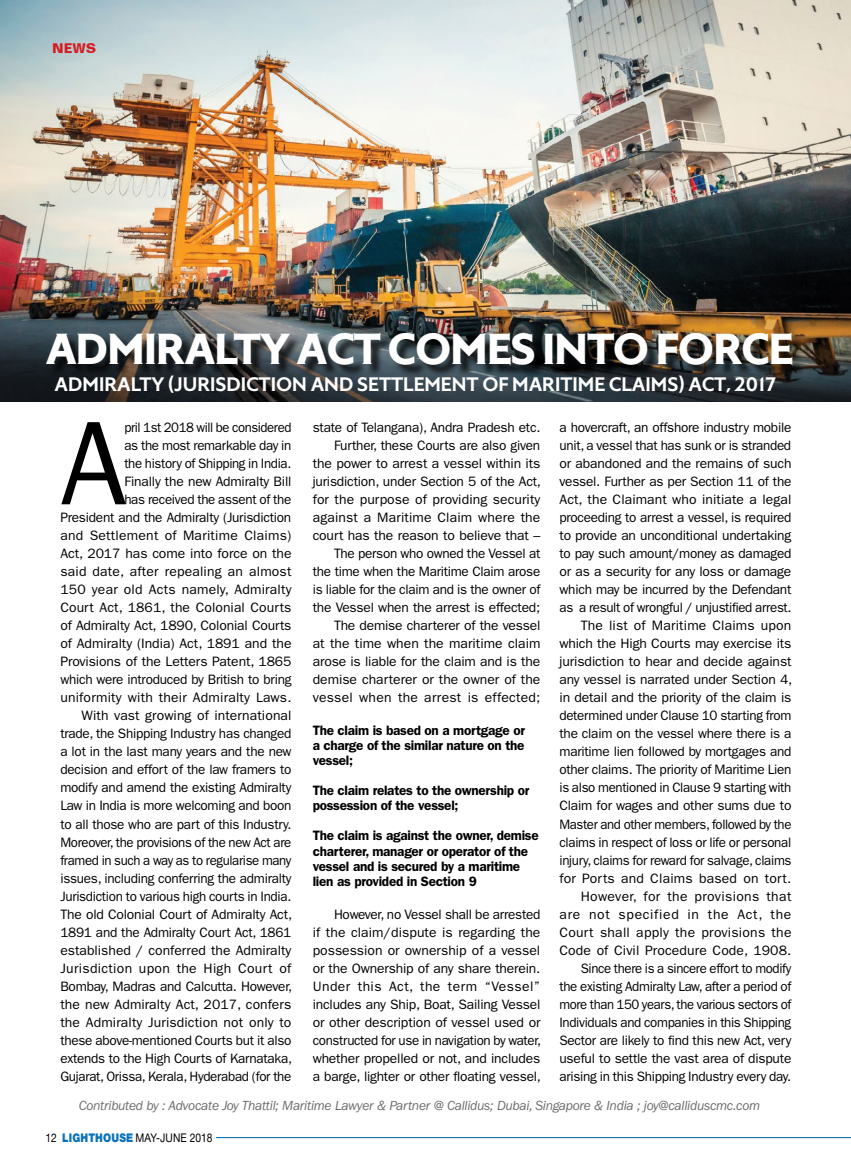
<style>
.page{position:relative;width:851px;height:1170px;background:#fff}
.page>*{position:absolute;margin:0;border:0;box-sizing:border-box;transform-origin:0 0}
.t1{font:119.7px "ITC Franklin Gothic Std";color:#000}
.t2{font:700 40.35px "Massimo W00";letter-spacing:-.02em;color:#fff}
.t3{font:600 18.15px "Massimo W00";color:#fff}
.t4{font:13.65px/18px "ITC Franklin Gothic Std";letter-spacing:-.015em;color:#000;text-align:right}
.t5{font:13.65px/18px "ITC Franklin Gothic Std";letter-spacing:-.015em;color:#000;text-align:right;scale:.96 1}
.t6{font:600 13.65px/15px "ITC Franklin Gothic Std";letter-spacing:-.02em;color:#000}
.t7{font:italic 13.65px "ITC Franklin Gothic Std";letter-spacing:-.02em;color:#6b6c6f}
.t8{font:700 13.5px "Folio BT";color:#d41d22}
.t9{font:12px "Helvetica Neue Cyr";letter-spacing:.005em;color:#000;scale:.85 1}
.s1{font-family:"Helvetica Neue"}
.s2{font-weight:900;color:#0a72ba}
</style>
<div class="page">
<hr style="left:216px;top:1136px;width:634px;height:1px;background:#0a72ba">
<img style="left:0;top:0;width:850px;height:401px">
<div style="left:49px;top:335px;width:756px;height:43px;background:#000;opacity:.75"></div>
<p class="t8" style="left:52px;top:40px;width:46px">NEWS</p>
<h2 class="t2" style="left:46px;top:316px;width:748px">ADMIRALTY ACT COMES INTO FORCE</h2>
<h3 class="t3" style="left:55px;top:369px;width:722px">ADMIRALTY (JURISDICTION AND SETTLEMENT OF MARITIME CLAIMS) ACT, 2017</h3>
<h1 class="t1" style="left:60px;top:395px;width:68px">A</h1>
<p class="t5" style="left:60px;top:418px;width:243px">pril 1st 2018 will be considered<br>as the most remarkable day in<br>the history of Shipping in India.<br>Finally the new Admiralty Bill<br>has received the assent of the<br>President and the Admiralty (Jurisdiction and Settlement of Maritime Claims)<br>Act, 2017 has come into force on the said date, after repealing an almost 150 year old Acts namely, Admiralty Court Act, 1861, the Colonial Courts of Admiralty Act, 1890, Colonial Courts of Admiralty (India) Act, 1891 and the Provisions of the Letters Patent, 1865 which were introduced by British to bring uniformity with their Admiralty Laws.<br>With vast growing of international trade, the Shipping Industry has changed a lot in the last many years and the new decision and effort of the law framers to modify and amend the existing Admiralty Law in India is more welcoming and boon to all those who are part of this Industry.<br>Moreover, the provisions of the new Act are framed in such a way as to regularise many issues, including conferring the admiralty Jurisdiction to various high courts in India.<br>The old Colonial Court of Admiralty Act, 1891 and the Admiralty Court Act, 1861 established / conferred the Admiralty Jurisdiction upon the High Court of Bombay, Madras and Calcutta. However, the new Admiralty Act, 2017, confers the Admiralty Jurisdiction not only to these above-mentioned Courts but it also extends to the High Courts of Karnataka, Gujarat, Orissa, Kerala, Hyderabad (for the</p>
<p class="t4" style="left:313px;top:418px;width:230px">state of Telangana), Andra Pradesh etc.<br>Further, these Courts are also given the power to arrest a vessel within its jurisdiction, under Section 5 of the Act, for the purpose of providing security against a Maritime Claim where the court has the reason to believe that – The person who owned the Vessel at<br>the time when the Maritime Claim arose is liable for the claim and is the owner of the Vessel when the arrest is effected; The demise charterer of the vessel<br>at the time when the maritime claim arose is liable for the claim and is the demise charterer or the owner of the vessel when the arrest is effected;</p>
<p class="t4" style="left:559px;top:418px;width:234px">a hovercraft, an offshore industry mobile unit, a vessel that has sunk or is stranded or abandoned and the remains of such vessel. Further as per Section 11 of the Act, the Claimant who initiate a legal proceeding to arrest a vessel, is required to provide an unconditional undertaking to pay such amount/money as damaged or as a security for any loss or damage which may be incurred by the Defendant as a result of wrongful / unjustified arrest.<br>The list of Maritime Claims upon which the High Courts may exercise its jurisdiction to hear and decide against any vessel is narrated under Section 4, in detail and the priority of the claim is determined under Clause 10 starting from the claim on the vessel where there is a maritime lien followed by mortgages and other claims. The priority of Maritime Lien is also mentioned in Clause 9 starting with Claim for wages and other sums due to Master and other members, followed by the claims in respect of loss or life or personal injury, claims for reward for salvage, claims for Ports and Claims based on tort.<br>However, for the provisions that are not specified in the Act, the Court shall apply the provisions the Code of Civil Procedure Code, 1908.<br>Since there is a sincere effort to modify<br>the existing Admiralty Law, after a period of more than 150 years, the various sectors of Individuals and companies in this Shipping Sector are likely to find this new Act, very useful to settle the vast area of dispute arising in this Shipping Industry every day.</p>
<p class="t7" style="left:79px;top:1098px;width:682px">Contributed by : Advocate Joy Thattil; Maritime Lawyer &amp; Partner @ Callidus; Dubai, Singapore &amp; India ; joy@calliduscmc.com</p>
<p class="t6" style="left:313px;top:723px;width:214px;text-align:justify">The claim is based on a mortgage or a charge of the similar nature on the vessel;</p>
<p class="t6" style="left:313px;top:783px;width:218px">The claim relates to the ownership or possession of the vessel;</p>
<p class="t6" style="left:313px;top:828px;width:227px">The claim is against the owner, demise charterer, manager or operator of the vessel and is secured by a maritime lien as provided in Section 9</p>
<p class="t4" style="left:313px;top:904px;width:230px;text-align:justify;text-indent:21px">However, no Vessel shall be arrested if the claim/dispute is regarding the possession or ownership of a vessel or the Ownership of any share therein.<br>Under this Act, the term “Vessel” includes any Ship, Boat, Sailing Vessel or other description of vessel used or constructed for use in navigation by water, whether propelled or not, and includes a barge, lighter or other floating vessel,</p>
<p class="t9" style="left:46px;top:1131px;width:198px"><span class="s1">12</span> <span class="s2">LIGHTHOUSE</span> MAY-JUNE 2018</p>
</div>
